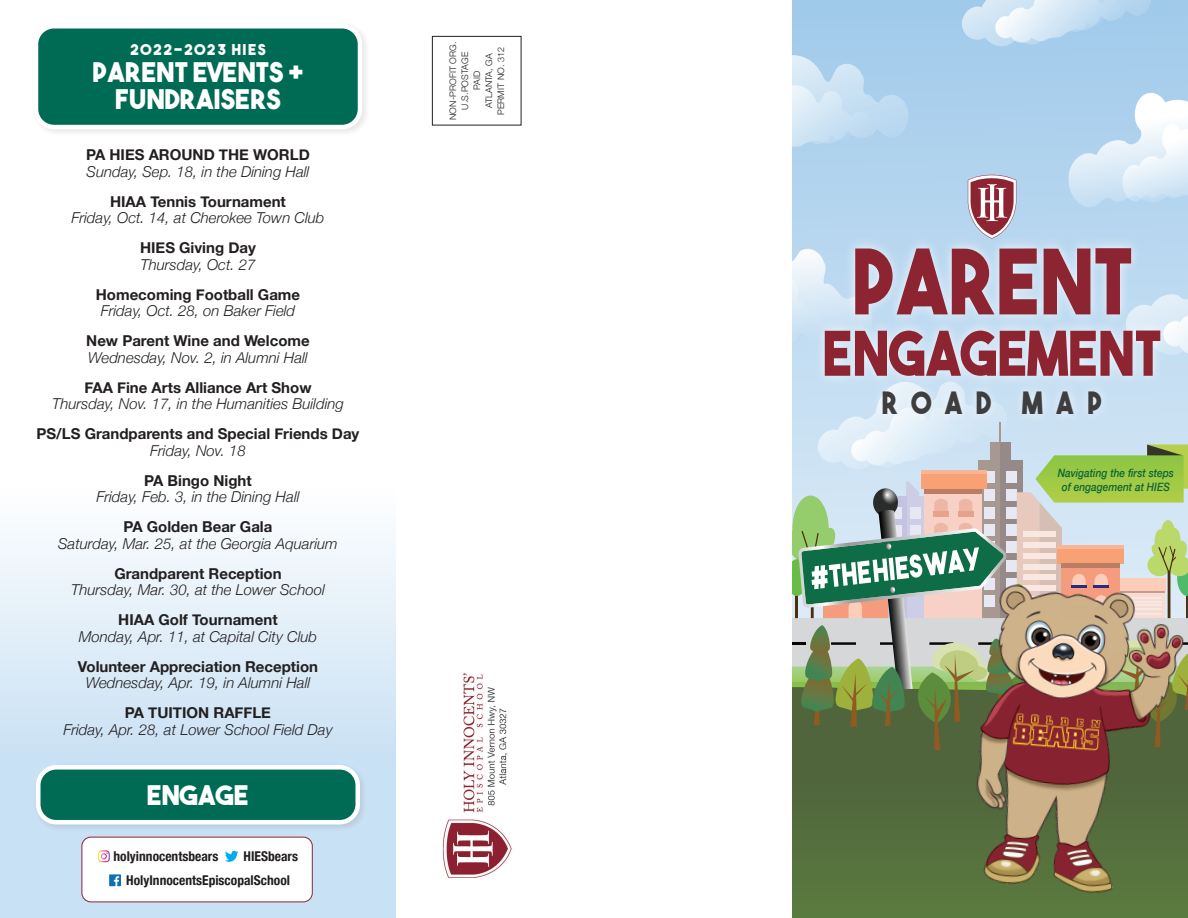
<style>
.page{position:relative;width:1188px;height:918px;background:#fff}
.page>*{position:absolute;margin:0;border:0;box-sizing:border-box;transform-origin:0 0}
.t1{font:89.85px "The Bold Font";color:#8d2431;scale:.88 1}
.t2{font:61.35px "The Bold Font";color:#8d2431;scale:.88 1}
.t3{font:30.75px "The Bold Font";letter-spacing:.5em;color:#3e3e3f;scale:.88 1}
.t4{font:27px/27px "The Bold Font";color:#fff;text-align:center}
.t5{font:italic 300 15px/16.5px "Helvetica Neue";color:#231f20;text-align:center}
.t6{font:700 15px/16.5px "Helvetica Neue";color:#231f20;text-align:center}
.t7{font:15px "The Bold Font";letter-spacing:.1em;color:#fff}
.t8{font:700 condensed 13.5px "Helvetica Neue";color:#231f20}
.t9{font:italic 500 11.55px/13.8px "Helvetica Neue";color:#0c6638;text-align:center;scale:.88 1}
.Body-sans{font:300 9px "Helvetica Neue";letter-spacing:.01em;color:#231f20}
.s1{font-weight:700;font-style:normal}
.s2{font-weight:300;font-style:italic}
</style>
<div class="page">
<div style="left:0;top:489px;width:396px;height:429px;background:linear-gradient(to bottom,#f7fafd,#bddaf1)"></div>
<div style="left:792px;top:0;width:396px;height:624px;background:#abd0ed"></div>
<svg style="left:958px;top:0;width:197px;height:46px"></svg>
<svg style="left:1183px;top:288px;width:5px;height:72px"></svg>
<svg style="left:792px;top:55px;width:116px;height:92px"></svg>
<svg style="left:792px;top:249px;width:9px;height:98px"></svg>
<svg style="left:1068px;top:93px;width:120px;height:114px"></svg>
<svg style="left:792px;top:754px;width:172px;height:164px;background:#546e3d"></svg>
<svg style="left:968px;top:175px;width:48px;height:47px;background:#b77c85"></svg>
<img style="left:801px;top:222px;width:382px;height:160px">
<svg style="left:792px;top:382px;width:396px;height:372px;background:#acbfad"></svg>
<img style="left:442px;top:673px;width:70px;height:205px">
<div style="left:432px;top:36px;width:89px;height:89px;border:1px solid #231f20"></div>
<div style="left:32px;top:22px;width:338px;height:116px;background:#f8f8f8"></div>
<div style="left:36px;top:26px;width:324px;height:101px;background:#006b54;border-radius:18px"></div>
<div style="left:34px;top:24px;width:328px;height:105px;border:4px solid #fff;border-radius:18px"></div>
<img style="left:964px;top:524px;width:224px;height:394px">
<div style="left:82px;top:837px;width:230px;height:65px;background:#fff;border-radius:9px"></div>
<div style="left:82px;top:837px;width:231px;height:65px;border:1px solid #8d2431;border-radius:9px"></div>
<svg style="left:98px;top:850px;width:12px;height:12px"></svg>
<svg style="left:225px;top:851px;width:13px;height:11px"></svg>
<svg style="left:109px;top:874px;width:12px;height:12px"></svg>
<div style="left:34px;top:763px;width:334px;height:70px;background:#231f20;opacity:.1"></div>
<div style="left:38px;top:767px;width:320px;height:55px;background:#006b54;border-radius:18px"></div>
<div style="left:36px;top:765px;width:324px;height:59px;border:4px solid #fff;border-radius:18px"></div>
<p class="t7" style="left:130px;top:40px;width:137px">2022-2023 HIES</p>
<p class="t4" style="left:92px;top:58px;width:213px">PARENT EVENTS +<br>FUNDRAISERS</p>
<p class="t5" style="left:86px;top:146px;width:225px;text-align:left"><span class="s1">PA HIES AROUND THE WORLD<br></span>Sunday, Sep. 18, in the Dining Hall</p>
<p class="t5" style="left:71px;top:192px;width:255px"><span class="s1">HIAA Tennis Tournament<br></span>Friday, Oct. 14, at Cherokee Town Club</p>
<p class="t5" style="left:140px;top:239px;width:117px;text-align:left"><span class="s1">HIES Giving Day<br></span>Thursday, Oct. 27</p>
<p class="t5" style="left:96px;top:285px;width:206px"><span class="s1">Homecoming Football Game<br></span>Friday, Oct. 28, on Baker Field</p>
<p class="t5" style="left:86px;top:332px;width:225px;text-align:left"><span class="s1">New Parent Wine and Welcome<br></span>Wednesday, Nov. 2, in Alumni Hall</p>
<p class="t5" style="left:52px;top:378px;width:293px"><span class="s1">FAA Fine Arts Alliance Art Show<br></span>Thursday, Nov. 17, in the Humanities Building</p>
<p class="t6" style="left:37px;top:426px;width:324px">PS/LS Grandparents and Special Friends Day<br><span class="s2">Friday, Nov. 18</span></p>
<p class="t5" style="left:96px;top:471px;width:205px"><span class="s1">PA Bingo Night<br></span>Friday, Feb. 3, in the Dining Hall</p>
<p class="t5" style="left:58px;top:518px;width:281px"><span class="s1">PA Golden Bear Gala<br></span>Saturday, Mar. 25, at the Georgia Aquarium</p>
<p class="t5" style="left:71px;top:564px;width:255px"><span class="s1">Grandparent Reception<br></span>Thursday, Mar. 30, at the Lower School</p>
<p class="t5" style="left:79px;top:611px;width:240px"><span class="s1">HIAA Golf Tournament<br></span>Monday, Apr. 11, at Capital City Club</p>
<p class="t6" style="left:78px;top:659px;width:242px">Volunteer Appreciation Reception<br><span class="s2">Wednesday, Apr. 19, in Alumni Hall</span></p>
<p class="t5" style="left:63px;top:704px;width:271px"><span class="s1">PA TUITION RAFFLE<br></span>Friday, Apr. 28, at Lower School Field Day</p>
<p class="t4" style="left:147px;top:781px;width:104px">ENGAGE</p>
<p class="t8" style="left:113px;top:845px;width:106px">holyinnocentsbears</p>
<p class="t8" style="left:244px;top:845px;width:56px">HIESbears</p>
<p class="t8" style="left:126px;top:869px;width:165px">HolyInnocentsEpiscopalSchool</p>
<p class="Body-sans" style="left:446px;top:120px;width:80px;rotate:-90deg">NON-PROFIT ORG.</p>
<p class="Body-sans" style="left:458px;top:110px;width:59px;rotate:-90deg">U.S.POSTAGE</p>
<p class="Body-sans" style="left:482px;top:108px;width:57px;rotate:-90deg">ATLANTA, GA</p>
<p class="Body-sans" style="left:494px;top:115px;width:70px;rotate:-90deg">PERMIT NO. 312</p>
<p class="Body-sans" style="left:470px;top:90px;width:21px;rotate:-90deg">PAID</p>
<h1 class="t1" style="left:851px;top:225px;width:321px">PARENT</h1>
<h2 class="t2" style="left:823px;top:315px;width:387px">ENGAGEMENT</h2>
<h3 class="t3" style="left:881px;top:383px;width:253px">ROAD MAP</h3>
<p class="t9" style="left:1058px;top:465px;width:134px">Navigating the first steps of engagement at HIES</p>
</div>
